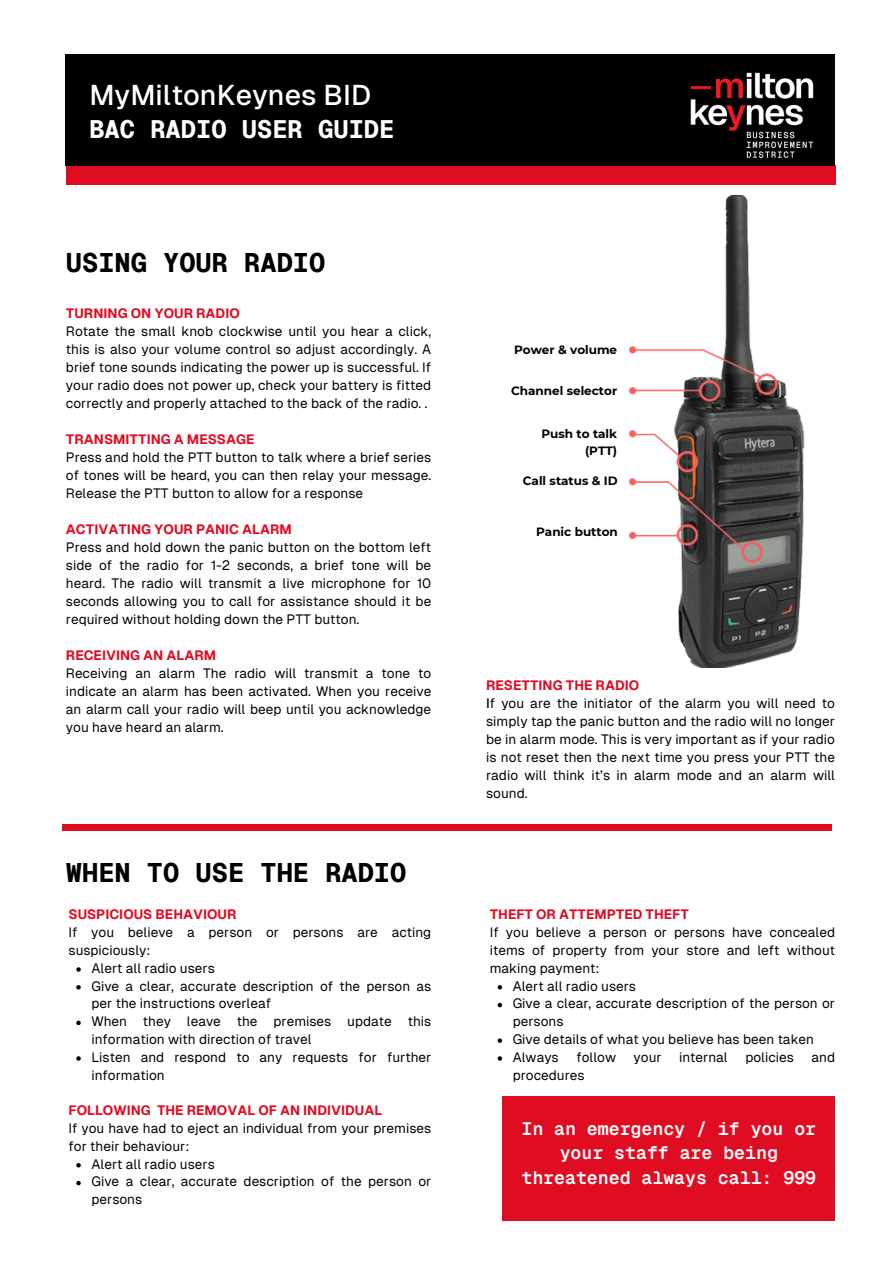
<style>
.page{position:relative;width:894px;height:1264px;background:#fff}
.page>*{position:absolute;margin:0;border:0;box-sizing:border-box;transform-origin:0 0}
.t1{font:500 28.35px "Geist";color:#fff}
.t2{font:900 27px "Geist Mono";color:#000}
.t3{font:800 25.35px "Montserrat";color:#fff}
.t4{font:900 25.35px "Geist Mono";color:#fff}
.t5{font:700 18.15px/24.8px "Geist Mono";color:#fff;text-align:center}
.t6{font:13.5px/18px "Geist";color:#000}
.t7{font:700 13.5px "Geist";color:#e00c22}
.t8{font:700 12px/16.5px "Montserrat";color:#000;text-align:right}
.s1{font-weight:500}
</style>
<div class="page">
<div style="left:66px;top:165px;width:768px;height:20px;background:#e00c22"></div>
<div style="left:66px;top:54px;width:768px;height:112px;background:#000"></div>
<img style="left:629px;top:195px;width:176px;height:472px">
<svg style="left:497px;top:985px;width:5px;height:4px"></svg>
<svg style="left:497px;top:1002px;width:5px;height:5px"></svg>
<svg style="left:497px;top:1038px;width:5px;height:4px"></svg>
<svg style="left:497px;top:1056px;width:5px;height:4px"></svg>
<div style="left:62px;top:824px;width:769px;height:6px;background:#e00c22"></div>
<div style="left:502px;top:1095px;width:332px;height:125px;background:#e00c22"></div>
<img style="left:690px;top:54px;width:145px;height:124px">
<svg style="left:76px;top:967px;width:5px;height:4px"></svg>
<svg style="left:76px;top:985px;width:5px;height:4px"></svg>
<svg style="left:76px;top:1020px;width:5px;height:5px"></svg>
<svg style="left:76px;top:1056px;width:5px;height:4px"></svg>
<svg style="left:76px;top:1163px;width:5px;height:4px"></svg>
<svg style="left:76px;top:1180px;width:5px;height:5px"></svg>
<p class="t1" style="left:89px;top:79px;width:283px">MyMiltonKeynes BID</p>
<p class="t3" style="left:48px;top:95px;width:453px">ELECTION MANIFESTO SUMMARY</p>
<p class="t4" style="left:89px;top:115px;width:306px">BAC RADIO USER GUIDE</p>
<p class="t2" style="left:66px;top:247px;width:261px">USING YOUR RADIO</p>
<p class="t7" style="left:66px;top:305px;width:175px">TURNING ON YOUR RADIO</p>
<p class="t6" style="left:66px;top:322px;width:367px;text-align:justify">Rotate the small knob clockwise until you hear a click, this is also your volume control so adjust accordingly. A brief tone sounds indicating the power up is successful. If your radio does not power up, check your battery is fitted correctly and properly attached to the back of the radio. .</p>
<p class="t7" style="left:66px;top:431px;width:190px">TRANSMITTING A MESSAGE</p>
<p class="t6" style="left:66px;top:448px;width:367px;text-align:justify">Press and hold the PTT button to talk where a brief series of tones will be heard, you can then relay your message.<br>Release the PTT button to allow for a response</p>
<p class="t7" style="left:66px;top:521px;width:227px">ACTIVATING YOUR PANIC ALARM</p>
<p class="t6" style="left:66px;top:538px;width:367px;text-align:justify">Press and hold down the panic button on the bottom left side of the radio for 1-2 seconds, a brief tone will be heard. The radio will transmit a live microphone for 10 seconds allowing you to call for assistance should it be required without holding down the PTT button.</p>
<p class="t7" style="left:66px;top:647px;width:152px">RECEIVING AN ALARM</p>
<p class="t6" style="left:66px;top:664px;width:367px;text-align:justify">Receiving an alarm The radio will transmit a tone to indicate an alarm has been activated. When you receive an alarm call your radio will beep until you acknowledge you have heard an alarm.</p>
<p class="t2" style="left:66px;top:857px;width:342px">WHEN TO USE THE RADIO</p>
<p class="t7" style="left:68px;top:907px;width:169px">SUSPICIOUS BEHAVIOUR</p>
<p class="t6" style="left:68px;top:923px;width:364px">If you believe a person or persons are acting suspiciously:</p>
<p class="t6" style="left:91px;top:959px;width:125px">Alert all radio users</p>
<p class="t6" style="left:91px;top:976px;width:341px">Give a clear, accurate description of the person as per the instructions overleaf</p>
<p class="t6" style="left:91px;top:1012px;width:341px">When they leave the premises update this information with direction of travel</p>
<p class="t6" style="left:91px;top:1048px;width:341px">Listen and respond to any requests for further information</p>
<p class="t7" style="left:68px;top:1102px;width:315px">FOLLOWING THE REMOVAL OF AN INDIVIDUAL</p>
<p class="t6" style="left:68px;top:1119px;width:364px">If you have had to eject an individual from your premises for their behaviour:</p>
<p class="t6" style="left:91px;top:1154px;width:125px">Alert all radio users</p>
<p class="t6" style="left:91px;top:1172px;width:341px">Give a clear, accurate description of the person or persons</p>
<h5 class="t8" style="left:514px;top:342px;width:105px">Power &amp; volume</h5>
<h5 class="t8" style="left:511px;top:382px;width:107px">Channel selector</h5>
<h3 class="t8" style="left:541px;top:426px;width:77px">Push to talk (PTT)</h3>
<h5 class="t8" style="left:522px;top:473px;width:96px">Call status &amp; ID</h5>
<p class="t8" style="left:536px;top:523px;width:83px">Panic button</p>
<h1 class="t7" style="left:486px;top:677px;width:154px">RESETTING THE RADIO</h1>
<p class="t6" style="left:486px;top:694px;width:350px;text-align:justify"><span class="s1">I</span>f you are the initiator of the alarm you will need to simply tap the panic button and the radio will no longer be in alarm mode. This is very important as if your radio is not reset then the next time you press your PTT the radio will think it’s in alarm mode and an alarm will sound.</p>
<h5 class="t7" style="left:489px;top:907px;width:201px">THEFT OR ATTEMPTED THEFT</h5>
<h5 class="t6" style="left:489px;top:923px;width:347px;text-align:justify">If you believe a person or persons have concealed items of property from your store and left without making payment:</h5>
<h1 class="t6" style="left:512px;top:976px;width:125px">Alert all radio users</h1>
<p class="t6" style="left:512px;top:994px;width:324px">Give a clear, accurate description of the person or persons</p>
<p class="t6" style="left:512px;top:1030px;width:303px">Give details of what you believe has been taken</p>
<h5 class="t6" style="left:512px;top:1048px;width:47px">Always</h5>
<h5 class="t6" style="left:576px;top:1048px;width:41px">follow</h5>
<h5 class="t6" style="left:633px;top:1048px;width:29px">your</h5>
<h5 class="t6" style="left:679px;top:1048px;width:50px">internal</h5>
<h5 class="t6" style="left:745px;top:1048px;width:50px">policies</h5>
<h5 class="t6" style="left:811px;top:1048px;width:25px">and</h5>
<h5 class="t6" style="left:512px;top:1065px;width:73px">procedures</h5>
<h4 class="t5" style="left:521px;top:1115px;width:296px">In an emergency / if you or your staff are being threatened always call: 999</h4>
</div>
